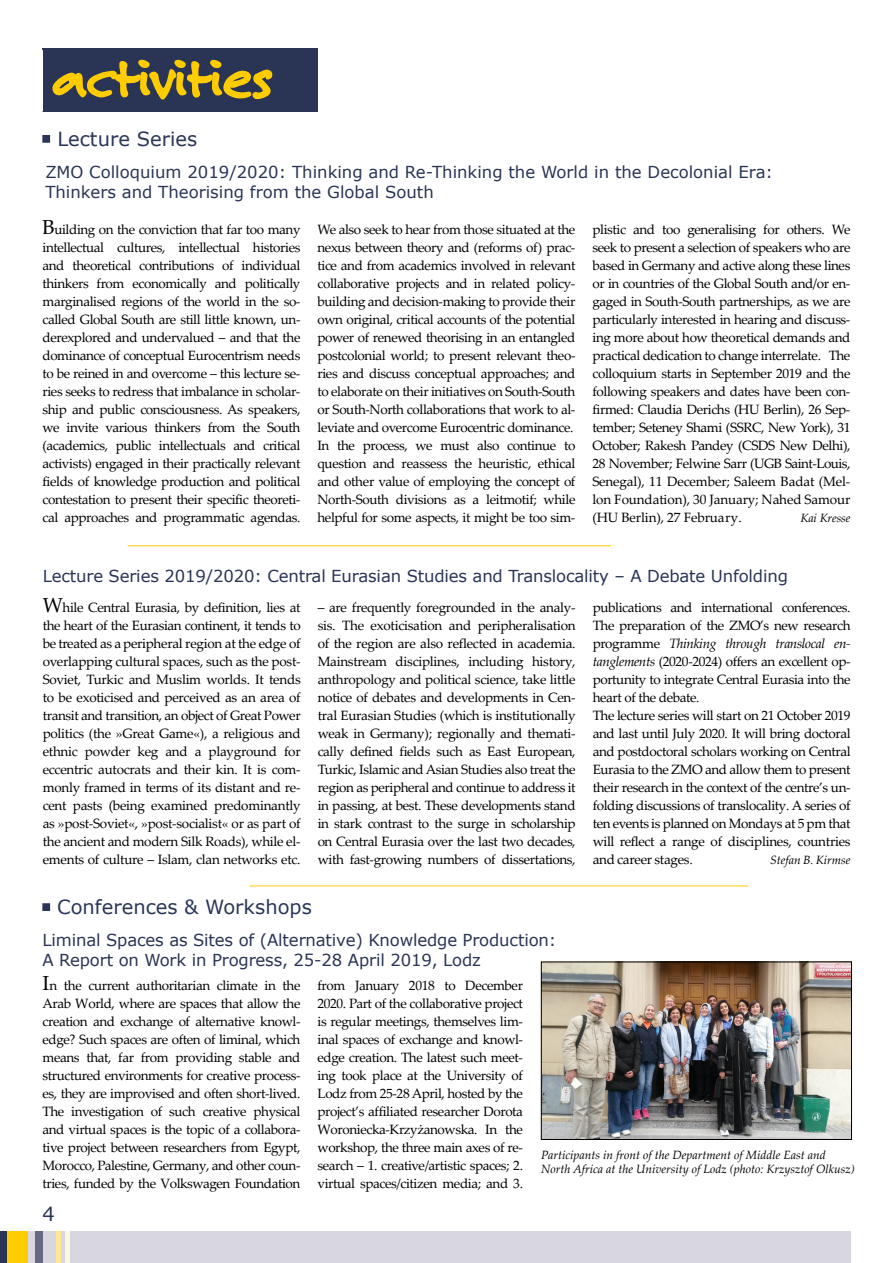
<style>
.page{position:relative;width:893px;height:1263px;background:#fff}
.page>*{position:absolute;margin:0;border:0;box-sizing:border-box;transform-origin:0 0}
.t1{font:19.5px "Verdana";color:#293656}
.t2{font:19.5px "Verdana";color:#2a3555}
.t3{font:16.5px/19.8px "Verdana";letter-spacing:-.01em;color:#2a3555}
.t4{font:13.5px/18px "Palatino Linotype";letter-spacing:-.03em;color:#000;text-align:justify}
.t5{font:italic 12px/14.4px "Palatino Linotype";color:#000}
.s1{font-size:21px}
.s2{font-size:20.25px}
.s3{font-style:italic}
.s4{font-size:21px;color:#2a3555}
</style>
<div class="page">
<hr style="left:249px;top:886px;width:499px;height:1px;background:#fc0">
<hr style="left:128px;top:545px;width:483px;height:1px;background:#fc0">
<div style="left:42px;top:135px;width:8px;height:8px;border:3px solid #2a3555"></div>
<svg style="left:43px;top:49px;width:274px;height:63px;background:#545344"></svg>
<div style="left:42px;top:903px;width:8px;height:8px;border:3px solid #2a3555"></div>
<img style="left:543px;top:964px;width:307px;height:174px">
<div style="left:541px;top:962px;width:311px;height:178px;border:1px solid #000"></div>
<div style="left:0;top:1231px;width:851px;height:32px;background:#d8d7e0"></div>
<div style="left:0;top:1231px;width:8px;height:32px;background:#2a3555"></div>
<hr style="left:65px;top:1231px;width:4px;height:32px;background:#fff7e2">
<div style="left:56px;top:1231px;width:5px;height:32px;background:#ffe596"></div>
<div style="left:36px;top:1231px;width:7px;height:32px;background:#666783"></div>
<div style="left:8px;top:1231px;width:20px;height:32px;background:#fc0"></div>
<h1 class="t2" style="left:43px;top:125px;width:156px"><span class="s1">▪</span> Lecture Series</h1>
<p class="t3" style="left:45px;top:162px;width:729px">ZMO Colloquium 2019/2020: Thinking and Re-Thinking the World in the Decolonial Era:<br>Thinkers and Theorising from the Global South</p>
<p class="t4" style="left:43px;top:220px;width:259px"><span class="s2">B</span>uilding on the conviction that far too many intellectual cultures, intellectual histories and theoretical contributions of individual thinkers from economically and politically marginalised regions of the world in the so&shy;called Global South are still little known, un&shy;derexplored and undervalued – and that the dominance of conceptual Eurocentrism needs to be reined in and overcome – this lecture se&shy;ries seeks to redress that imbalance in scholar&shy;ship and public consciousness. As speakers, we invite various thinkers from the South (academics, public intellectuals and critical activists) engaged in their practically relevant fields of knowledge production and political contestation to present their specific theoreti&shy;cal approaches and programmatic agendas.</p>
<p class="t4" style="left:317px;top:220px;width:259px;text-align:left">We also seek to hear from those situated at the nexus between theory and (reforms of) prac&shy;tice and from academics involved in relevant collaborative projects and in related policy&shy;building and decision-making to provide their own original, critical accounts of the potential power of renewed theorising in an entangled postcolonial world; to present relevant theo&shy;ries and discuss conceptual approaches; and to elaborate on their initiatives on South-South or South-North collaborations that work to al&shy;leviate and overcome Eurocentric dominance.<br>In the process, we must also continue to question and reassess the heuristic, ethical and other value of employing the concept of North-South divisions as a leitmotif; while helpful for some aspects, it might be too sim-</p>
<p class="t4" style="left:592px;top:220px;width:259px">plistic and too generalising for others. We seek to present a selection of speakers who are based in Germany and active along these lines or in countries of the Global South and/or en&shy;gaged in South-South partnerships, as we are particularly interested in hearing and discuss&shy;ing more about how theoretical demands and practical dedication to change interrelate. The colloquium starts in September 2019 and the following speakers and dates have been con&shy;firmed: Claudia Derichs (HU Berlin), 26 Sep&shy;tember; Seteney Shami (SSRC, New York), 31<br>October; Rakesh Pandey (CSDS New Delhi), 28 November; Felwine Sarr (UGB Saint-Louis, Senegal), 11 December; Saleem Badat (Mel&shy;lon Foundation), 30 January; Nahed Samour (HU Berlin), 27 February.</p>
<p class="t5" style="left:800px;top:510px;width:51px">Kai Kresse</p>
<p class="t3" style="left:43px;top:566px;width:747px">Lecture Series 2019/2020: Central Eurasian Studies and Translocality – A Debate Unfolding</p>
<p class="t4" style="left:318px;top:598px;width:259px">– are frequently foregrounded in the analy&shy;sis. The exoticisation and peripheralisation of the region are also reflected in academia.<br>Mainstream disciplines, including history, anthropology and political science, take little notice of debates and developments in Cen&shy;tral Eurasian Studies (which is institutionally weak in Germany); regionally and themati&shy;cally defined fields such as East European, Turkic, Islamic and Asian Studies also treat the region as peripheral and continue to address it in passing, at best. These developments stand in stark contrast to the surge in scholarship on Central Eurasia over the last two decades, with fast-growing numbers of dissertations,</p>
<p class="t4" style="left:43px;top:598px;width:259px"><span class="s2">W</span>hile Central Eurasia, by definition, lies at the heart of the Eurasian continent, it tends to be treated as a peripheral region at the edge of overlapping cultural spaces, such as the post-Soviet, Turkic and Muslim worlds. It tends to be exoticised and perceived as an area of transit and transition, an object of Great Power politics (the »Great Game«), a religious and ethnic powder keg and a playground for eccentric autocrats and their kin. It is com&shy;monly framed in terms of its distant and re&shy;cent pasts (being examined predominantly as »post-Soviet«, »post-socialist« or as part of the ancient and modern Silk Roads), while el&shy;ements of culture – Islam, clan networks etc.</p>
<p class="t4" style="left:593px;top:598px;width:259px;text-align:left">publications and international conferences.<br>The preparation of the ZMO’s new research programme <span class="s3">Thinking through translocal en&shy;tanglements</span> (2020-2024) offers an excellent op&shy;portunity to integrate Central Eurasia into the heart of the debate.<br>The lecture series will start on 21 October 2019 and last until July 2020. It will bring doctoral and postdoctoral scholars working on Central Eurasia to the ZMO and allow them to present their research in the context of the centre’s un&shy;folding discussions of translocality. A series of ten events is planned on Mondays at 5 pm that will reflect a range of disciplines, countries and career stages.</p>
<p class="t5" style="left:770px;top:852px;width:82px">Stefan B. Kirmse</p>
<h1 class="t1" style="left:43px;top:893px;width:271px"><span class="s4">▪</span> Conferences &amp; Workshops</h1>
<p class="t3" style="left:43px;top:930px;width:515px">Liminal Spaces as Sites of (Alternative) Knowledge Production:<br>A Report on Work in Progress, 25-28 April 2019, Lodz</p>
<p class="t4" style="left:43px;top:976px;width:259px"><span class="s2">I</span>n the current authoritarian climate in the Arab World, where are spaces that allow the creation and exchange of alternative knowl&shy;edge? Such spaces are often of liminal, which means that, far from providing stable and structured environments for creative process&shy;es, they are improvised and often short-lived.<br>The investigation of such creative physical and virtual spaces is the topic of a collabora&shy;tive project between researchers from Egypt, Morocco, Palestine, Germany, and other coun&shy;tries, funded by the Volkswagen Foundation</p>
<p class="t4" style="left:317px;top:976px;width:207px">from January 2018 to December 2020. Part of the collaborative project is regular meetings, themselves lim&shy;inal spaces of exchange and knowl&shy;edge creation. The latest such meet&shy;ing took place at the University of Lodz from 25-28 April, hosted by the project’s affiliated researcher Dorota Woroniecka-Krzyżanowska. In the workshop, the three main axes of re&shy;search – 1. creative/artistic spaces; 2. virtual spaces/citizen media; and 3.</p>
<h1 class="t2" style="left:43px;top:1200px;width:14px">4</h1>
<p class="t5" style="left:541px;top:1147px;width:315px">Participants in front of the Department of Middle East and<br>North Africa at the University of Lodz (photo: Krzysztof Olkusz)</p>
</div>
